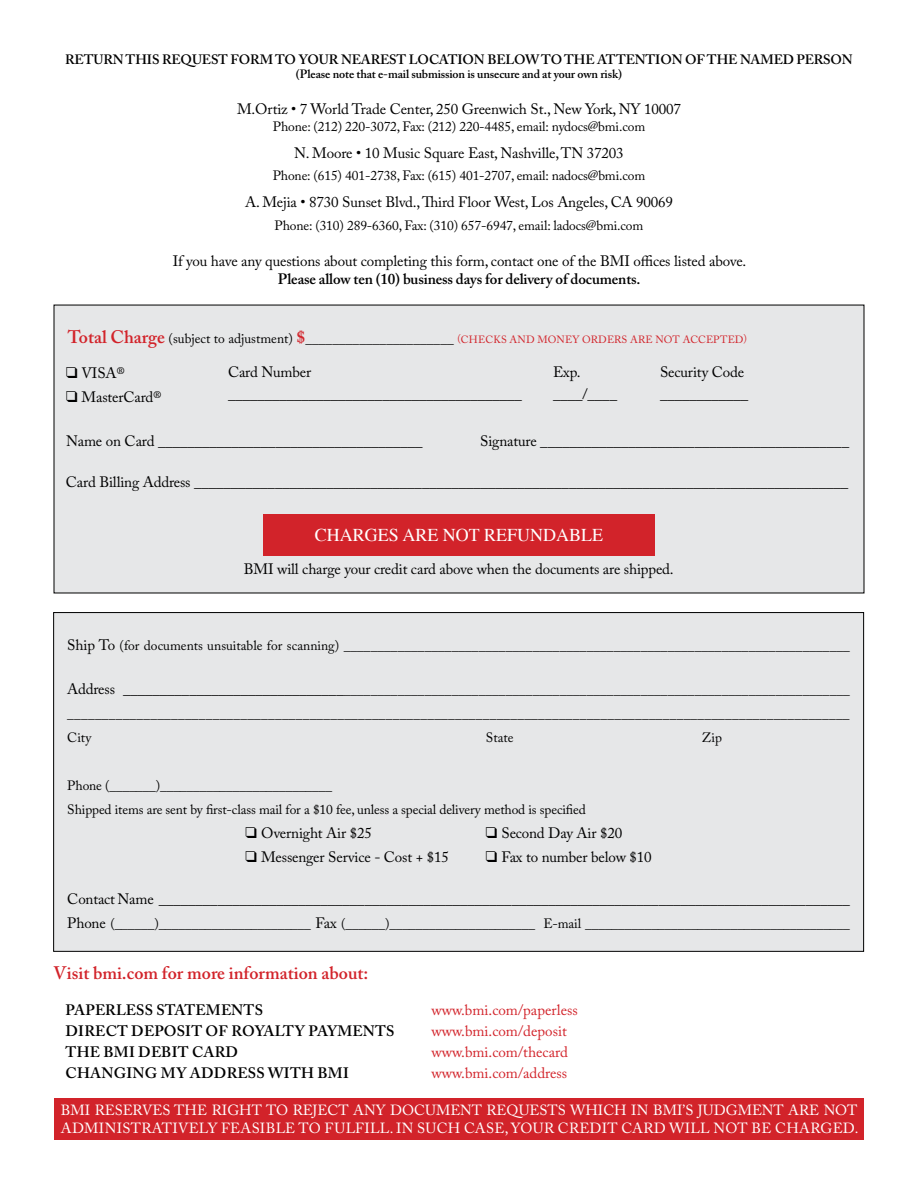
<style>
.page{position:relative;width:918px;height:1188px;background:#fff}
.page>*{position:absolute;margin:0;border:0;box-sizing:border-box;transform-origin:0 0}
.t1{font:600 18px "Adobe Caslon Pro";color:#d2232a}
.t2{font:18px "Times";color:#fff}
.t3{font:15px/22.5px "Adobe Caslon Pro";letter-spacing:-.01em;color:#000}
.t4{font:600 15px "Adobe Caslon Pro";letter-spacing:-.01em;color:#000}
.t5{font:15px "Adobe Caslon Pro";color:#d2232a}
.t6{font:14.7px/17.5px "Adobe Caslon Pro";color:#fff}
.t7{font:13.5px/24px "Adobe Caslon Pro";letter-spacing:-.01em;color:#000;text-align:justify}
.t8{font:600 13.5px "Adobe Caslon Pro";letter-spacing:-.01em;color:#000}
.t9{font:600 12px "Adobe Caslon Pro";letter-spacing:-.01em;color:#000}
.t10{font:10.5px "Adobe Caslon Pro";color:#d2232a}
.s1{font-weight:600;font-size:18px;color:#d2232a}
.s2{font-size:10.5px;color:#d2232a}
.s3{font-family:"Monotype Sorts"}
.s4{font-size:15px}
</style>
<div class="page">
<div style="left:54px;top:1098px;width:810px;height:41px;background:#d2232a"></div>
<div style="left:54px;top:305px;width:810px;height:288px;background:#e6e7e8"></div>
<div style="left:263px;top:514px;width:392px;height:41px;background:#d2232a"></div>
<div style="left:54px;top:613px;width:810px;height:338px;background:#e6e7e8"></div>
<p class="t8" style="left:65px;top:51px;width:789px">RETURN THIS REQUEST FORM TO YOUR NEAREST LOCATION BELOW TO THE ATTENTION OF THE NAMED PERSON</p>
<p class="t9" style="left:296px;top:67px;width:328px">(Please note that e-mail submission is unsecure and at your own risk)</p>
<p class="t3" style="left:237px;top:98px;width:445px">M.Ortiz • 7 World Trade Center, 250 Greenwich St., New York, NY 10007</p>
<p class="t7" style="left:273px;top:114px;width:374px">Phone: (212) 220-3072, Fax: (212) 220-4485, email: nydocs@bmi.com</p>
<p class="t3" style="left:294px;top:141px;width:331px">N. Moore • 10 Music Square East, Nashville, TN 37203</p>
<p class="t7" style="left:273px;top:163px;width:374px">Phone: (615) 401-2738, Fax: (615) 401-2707, email: nadocs@bmi.com</p>
<p class="t3" style="left:245px;top:191px;width:429px">A. Mejia • 8730 Sunset Blvd., Third Floor West, Los Angeles, CA 90069</p>
<p class="t7" style="left:275px;top:213px;width:370px">Phone: (310) 289-6360, Fax: (310) 657-6947, email: ladocs@bmi.com</p>
<p class="t3" style="left:173px;top:249px;width:575px">If you have any questions about completing this form, contact one of the BMI offices listed above.</p>
<p class="t4" style="left:278px;top:270px;width:364px">Please allow ten (10) business days for delivery of documents.</p>
<p class="t7" style="left:68px;top:326px;width:411px"><span class="s1">Total Charge</span> (subject to adjustment) <span class="s1">$</span>______________________ <span class="s2">(Chec</span></p>
<p class="t10" style="left:494px;top:333px;width:26px">ks and</p>
<p class="t10" style="left:537px;top:333px;width:10px">money</p>
<p class="t10" style="left:582px;top:333px;width:9px">orders</p>
<p class="t10" style="left:630px;top:333px;width:9px">are</p>
<p class="t10" style="left:655px;top:333px;width:10px">not</p>
<p class="t10" style="left:683px;top:333px;width:9px">accepted</p>
<p class="t10" style="left:744px;top:333px;width:5px">)</p>
<p class="t3" style="left:66px;top:360px;width:97px;line-height:24px"><span class="s3">q</span> VISA®<br><span class="s3">q</span> MasterCard®</p>
<p class="t3" style="left:228px;top:360px;width:296px">Card Number ________________________________________</p>
<p class="t3" style="left:553px;top:360px;width:66px">Exp. ____/____</p>
<p class="t3" style="left:660px;top:360px;width:90px">Security Code ____________</p>
<p class="t3" style="left:66px;top:430px;width:358px">Name on Card ____________________________________</p>
<p class="t3" style="left:480px;top:430px;width:370px">Signature __________________________________________</p>
<p class="t3" style="left:66px;top:471px;width:784px">Card Billing Address _________________________________________________________________________________________</p>
<h1 class="t2" style="left:315px;top:518px;width:290px">CHARGES ARE NOT REFUNDABLE</h1>
<p class="t3" style="left:244px;top:558px;width:431px">BMI will charge your credit card above when the documents are shipped.</p>
<p class="t7" style="left:67px;top:634px;width:784px"><span class="s4">Ship To</span> (for documents unsuitable for scanning) ___________________________________________________________________________</p>
<p class="t7" style="left:67px;top:677px;width:784px"><span class="s4">Address ______________________________</span>___________________________________________________________________________ _________________________________________________________________________________________________________________ City</p>
<p class="t7" style="left:486px;top:725px;width:29px">State</p>
<p class="t7" style="left:702px;top:725px;width:22px">Zip</p>
<p class="t7" style="left:67px;top:773px;width:520px">Phone (_______)__________________________<br>Shipped items are sent by first-class mail for a $10 fee, unless a special delivery method is specified</p>
<p class="t3" style="left:245px;top:822px;width:128px"><span class="s3">q</span> Overnight Air $25</p>
<p class="t3" style="left:486px;top:822px;width:138px"><span class="s3">q</span> Second Day Air $20</p>
<p class="t3" style="left:245px;top:846px;width:205px"><span class="s3">q</span> Messenger Service - Cost + $15</p>
<p class="t3" style="left:486px;top:846px;width:167px"><span class="s3">q</span> Fax to number below $10</p>
<p class="t3" style="left:67px;top:888px;width:784px">Contact Name ______________________________________________________________________________________________</p>
<p class="t7" style="left:67px;top:911px;width:784px"><span class="s4">Phone</span> (______)_______________________ <span class="s4">Fax</span> (______)______________________ E-mail ________________________________________</p>
<h1 class="t1" style="left:53px;top:962px;width:316px">Visit bmi.com for more information about:</h1>
<p class="t4" style="left:66px;top:1001px;width:20px">Paperless</p>
<p class="t4" style="left:156px;top:1001px;width:17px">statements</p>
<p class="t5" style="left:431px;top:1001px;width:148px">www.bmi.com/paperless</p>
<p class="t4" style="left:66px;top:1022px;width:24px">Direct</p>
<p class="t4" style="left:131px;top:1022px;width:24px">Deposit</p>
<p class="t4" style="left:206px;top:1022px;width:48px">of Royalty</p>
<p class="t4" style="left:309px;top:1022px;width:21px">Payments</p>
<p class="t5" style="left:431px;top:1022px;width:137px">www.bmi.com/deposit</p>
<p class="t4" style="left:66px;top:1043px;width:96px">The BMI Debit</p>
<p class="t4" style="left:192px;top:1043px;width:38px">Card</p>
<p class="t5" style="left:431px;top:1043px;width:138px">www.bmi.com/thecard</p>
<p class="t4" style="left:66px;top:1064px;width:24px">Changing</p>
<p class="t4" style="left:161px;top:1064px;width:41px">my address</p>
<p class="t4" style="left:268px;top:1064px;width:13px">with</p>
<p class="t4" style="left:317px;top:1064px;width:33px">BMI</p>
<p class="t5" style="left:431px;top:1064px;width:137px">www.bmi.com/address</p>
<p class="t6" style="left:61px;top:1101px;width:799px">BMI RESERVES THE RIGHT TO REJECT ANY DOCUMENT REQUESTS WHICH IN BMI’S JUDGMENT ARE NOT<br>ADMINISTRATIVELY FEASIBLE TO FULFILL. IN SUCH CASE, YOUR CREDIT CARD WILL NOT BE CHARGED.</p>
</div>
